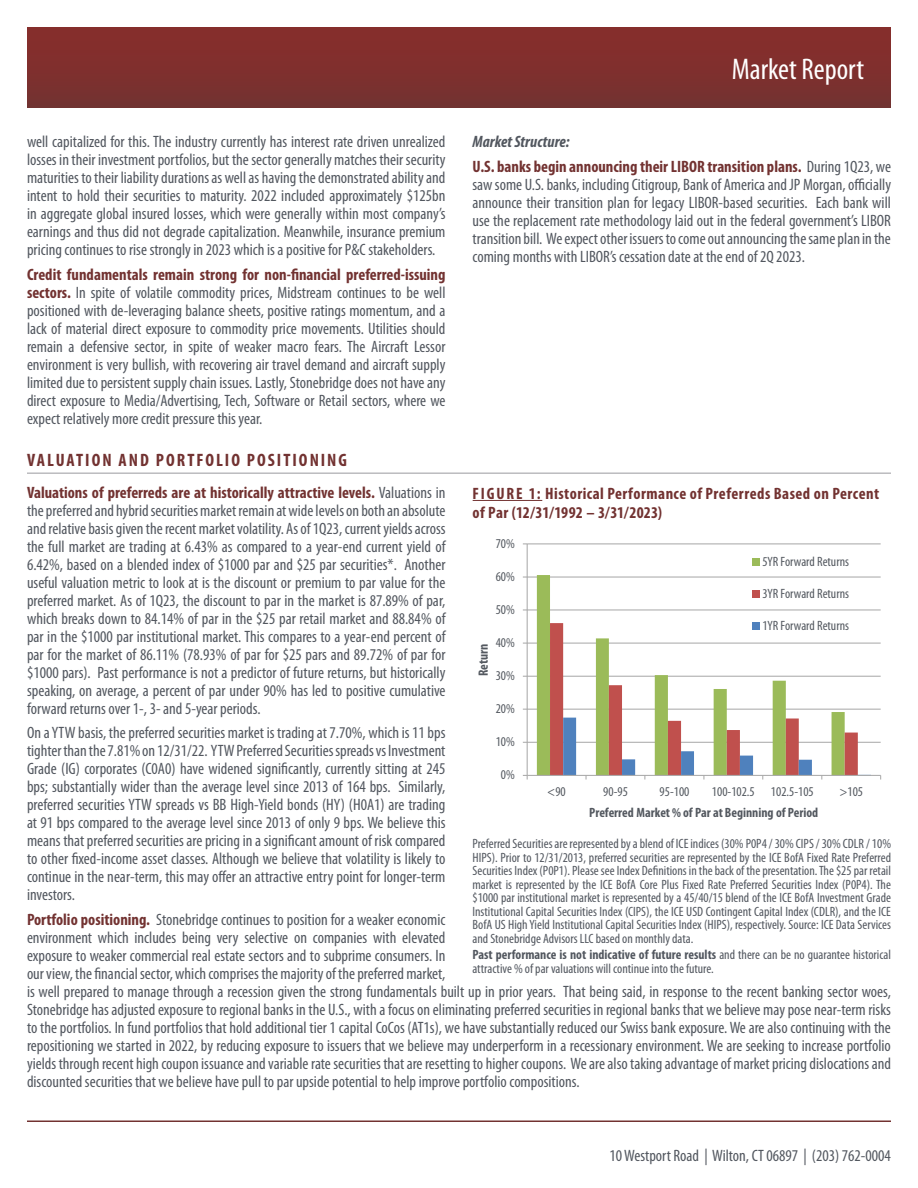
<style>
.page{position:relative;width:918px;height:1188px;background:#fff}
.page>*{position:absolute;margin:0;border:0;box-sizing:border-box;transform-origin:0 0}
.Title_-_Facing_Page{font:condensed 30px "Myriad Pro";color:#fff}
.Body_Headers{font:700 condensed 18px "Myriad Pro";letter-spacing:.11em;color:#723231}
.Body_Copy{font:condensed 16.5px/18px "Myriad Pro";color:#52575f;text-align:justify}
.Chart_Titles{font:700 condensed 16.5px/19.5px "Myriad Pro";letter-spacing:.03em;color:#723231}
.Body_Sub-head{font:italic 700 condensed 16.5px "Myriad Pro";color:#52575f}
.Risk_Copy{font:condensed 13.5px/13.5px "Myriad Pro";color:#52575f;text-align:justify}
.t1{font:condensed 13.5px "Myriad Pro";color:#53585f}
.t2{font:700 condensed 13.5px "Myriad Pro";letter-spacing:-.005em;color:#53585f}
.s1{font-weight:700;color:#723231}
.s2{font-weight:700}
</style>
<div class="page">
<hr style="left:27px;top:1120px;width:864px;height:2px;background:#723231">
<div style="left:27px;top:27px;width:864px;height:81px;background:linear-gradient(to right,#7e2f2e,#7e2f2e)"></div>
<hr style="left:27px;top:473px;width:864px;height:1px;background:#99999e">
<hr style="left:473px;top:500px;width:69px;height:1px;background:#723231">
<hr style="left:527px;top:742px;width:354px;height:1px;background:#a6a6a6">
<hr style="left:527px;top:709px;width:354px;height:1px;background:#a6a6a6">
<hr style="left:527px;top:676px;width:354px;height:1px;background:#a6a6a6">
<hr style="left:527px;top:643px;width:354px;height:1px;background:#a6a6a6">
<hr style="left:527px;top:610px;width:354px;height:1px;background:#a6a6a6">
<hr style="left:527px;top:577px;width:354px;height:1px;background:#a6a6a6">
<hr style="left:527px;top:544px;width:354px;height:1px;background:#a6a6a6">
<svg style="left:537px;top:575px;width:308px;height:200px"></svg>
<svg style="left:550px;top:623px;width:308px;height:152px"></svg>
<hr style="left:527px;top:544px;width:1px;height:231px;background:#a6a6a6">
<hr style="left:527px;top:775px;width:354px;height:1px;background:#a6a6a6">
<svg style="left:523px;top:775px;width:5px;height:5px"></svg>
<svg style="left:563px;top:718px;width:308px;height:62px"></svg>
<div style="left:752px;top:558px;width:7px;height:8px;background:#9bbb59"></div>
<div style="left:752px;top:591px;width:7px;height:7px;background:#c0504d"></div>
<div style="left:752px;top:623px;width:7px;height:7px;background:#4f81bd"></div>
<p class="Body_Copy" style="left:27px;top:133px;width:420px">well capitalized for this. The industry currently has interest rate driven unrealized losses in their investment portfolios, but the sector generally matches their security maturities to their liability durations as well as having the demonstrated ability and intent to hold their securities to maturity. 2022 included approximately $125bn in aggregate global insured losses, which were generally within most company’s earnings and thus did not degrade capitalization. Meanwhile, insurance premium pricing continues to rise strongly in 2023 which is a positive for P&amp;C stakeholders.</p>
<p class="Body_Copy" style="left:27px;top:265px;width:420px"><span class="s1">Credit fundamentals remain strong for non-financial preferred-issuing sectors.</span> In spite of volatile commodity prices, Midstream continues to be well positioned with de-leveraging balance sheets, positive ratings momentum, and a lack of material direct exposure to commodity price movements. Utilities should remain a defensive sector, in spite of weaker macro fears. The Aircraft Lessor environment is very bullish, with recovering air travel demand and aircraft supply limited due to persistent supply chain issues. Lastly, Stonebridge does not have any direct exposure to Media/Advertising, Tech, Software or Retail sectors, where we expect relatively more credit pressure this year.</p>
<p class="Title_-_Facing_Page" style="left:732px;top:51px;width:134px">Market Report</p>
<p class="Body_Sub-head" style="left:472px;top:132px;width:99px">Market Structure:</p>
<p class="Body_Copy" style="left:472px;top:157px;width:420px"><span class="s1">U.S. banks begin announcing their LIBOR transition plans.</span> During 1Q23, we saw some U.S. banks, including Citigroup, Bank of America and JP Morgan, officially announce their transition plan for legacy LIBOR-based securities. Each bank will use the replacement rate methodology laid out in the federal government’s LIBOR transition bill. We expect other issuers to come out announcing the same plan in the coming months with LIBOR’s cessation date at the end of 2Q 2023.</p>
<p class="Body_Headers" style="left:27px;top:449px;width:321px">VALUATION AND PORTFOLIO POSITIONING</p>
<p class="Body_Copy" style="left:27px;top:483px;width:420px"><span class="s1">Valuations of preferreds are at historically attractive levels.</span> Valuations in the preferred and hybrid securities market remain at wide levels on both an absolute and relative basis given the recent market volatility. As of 1Q23, current yields across the full market are trading at 6.43% as compared to a year-end current yield of 6.42%, based on a blended index of $1000 par and $25 par securities*. Another useful valuation metric to look at is the discount or premium to par value for the preferred market. As of 1Q23, the discount to par in the market is 87.89% of par, which breaks down to 84.14% of par in the $25 par retail market and 88.84% of par in the $1000 par institutional market. This compares to a year-end percent of par for the market of 86.11% (78.93% of par for $25 pars and 89.72% of par for $1000 pars). Past performance is not a predictor of future returns, but historically speaking, on average, a percent of par under 90% has led to positive cumulative forward returns over 1-, 3- and 5-year periods.</p>
<p class="Body_Copy" style="left:27px;top:724px;width:420px">On a YTW basis, the preferred securities market is trading at 7.70%, which is 11 bps tighter than the 7.81% on 12/31/22. YTW Preferred Securities spreads vs Investment Grade (IG) corporates (C0A0) have widened significantly, currently sitting at 245 bps; substantially wider than the average level since 2013 of 164 bps. Similarly, preferred securities YTW spreads vs BB High-Yield bonds (HY) (H0A1) are trading at 91 bps compared to the average level since 2013 of only 9 bps. We believe this means that preferred securities are pricing in a significant amount of risk compared to other fixed-income asset classes. Although we believe that volatility is likely to continue in the near-term, this may offer an attractive entry point for longer-term investors.</p>
<p class="Body_Copy" style="left:27px;top:910px;width:866px;text-align:left"><span class="s1">Portfolio positioning.</span> Stonebridge continues to position for a weaker economic<br>environment which includes being very selective on companies with elevated<br>exposure to weaker commercial real estate sectors and to subprime consumers. In<br>our view, the financial sector, which comprises the majority of the preferred market,<br>is well prepared to manage through a recession given the strong fundamentals built up in prior years. That being said, in response to the recent banking sector woes, Stonebridge has adjusted exposure to regional banks in the U.S., with a focus on eliminating preferred securities in regional banks that we believe may pose near-term risks to the portfolios. In fund portfolios that hold additional tier 1 capital CoCos (AT1s), we have substantially reduced our Swiss bank exposure. We are also continuing with the repositioning we started in 2022, by reducing exposure to issuers that we believe may underperform in a recessionary environment. We are seeking to increase portfolio yields through recent high coupon issuance and variable rate securities that are resetting to higher coupons. We are also taking advantage of market pricing dislocations and discounted securities that we believe have pull to par upside potential to help improve portfolio compositions.</p>
<p class="Chart_Titles" style="left:472px;top:483px;width:408px">FIGURE 1: Historical Performance of Preferreds Based on Percent of Par (12/31/1992 – 3/31/2023)</p>
<p class="t1" style="left:496px;top:535px;width:21px">70%</p>
<p class="t1" style="left:762px;top:553px;width:88px">5YR Forward Returns</p>
<p class="t1" style="left:762px;top:585px;width:88px">3YR Forward Returns</p>
<p class="t1" style="left:762px;top:618px;width:88px">1YR Forward Returns</p>
<p class="t1" style="left:496px;top:568px;width:21px">60%</p>
<p class="t1" style="left:496px;top:601px;width:21px">50%</p>
<p class="t1" style="left:496px;top:634px;width:21px">40%</p>
<p class="t2" style="left:475px;top:676px;width:34px;rotate:-90deg">Return</p>
<p class="t1" style="left:496px;top:668px;width:21px">30%</p>
<p class="t1" style="left:496px;top:701px;width:21px">20%</p>
<p class="t1" style="left:496px;top:734px;width:21px">10%</p>
<p class="t1" style="left:501px;top:767px;width:15px">0%</p>
<p class="t1" style="left:547px;top:784px;width:20px">&lt;90</p>
<p class="t1" style="left:603px;top:784px;width:26px">90-95</p>
<p class="t1" style="left:660px;top:784px;width:31px">95-100</p>
<p class="t1" style="left:712px;top:784px;width:103px">100-102.5 102.5-105</p>
<p class="t1" style="left:839px;top:784px;width:25px">&gt;105</p>
<p class="t2" style="left:589px;top:804px;width:231px">Preferred Market % of Par at Beginning of Period</p>
<p class="Risk_Copy" style="left:472px;top:837px;width:420px">Preferred Securities are represented by a blend of ICE indices (30% P0P4 / 30% CIPS / 30% CDLR / 10% HIPS). Prior to 12/31/2013, preferred securities are represented by the ICE BofA Fixed Rate Preferred Securities Index (P0P1). Please see Index Definitions in the back of the presentation. The $25 par retail market is represented by the ICE BofA Core Plus Fixed Rate Preferred Securities Index (P0P4). The $1000 par institutional market is represented by a 45/40/15 blend of the ICE BofA Investment Grade Institutional Capital Securities Index (CIPS), the ICE USD Contingent Capital Index (CDLR), and the ICE BofA US High Yield Institutional Capital Securities Index (HIPS), respectively. Source: ICE Data Services and Stonebridge Advisors LLC based on monthly data.</p>
<p class="Risk_Copy" style="left:472px;top:948px;width:420px"><span class="s2">Past performance is not indicative of future results</span> and there can be no guarantee historical attractive % of par valuations will continue into the future.</p>
<p class="Body_Copy" style="left:610px;top:1146px;width:283px">10 Westport Road | Wilton, CT 06897 | (203) 762-0004</p>
</div>
